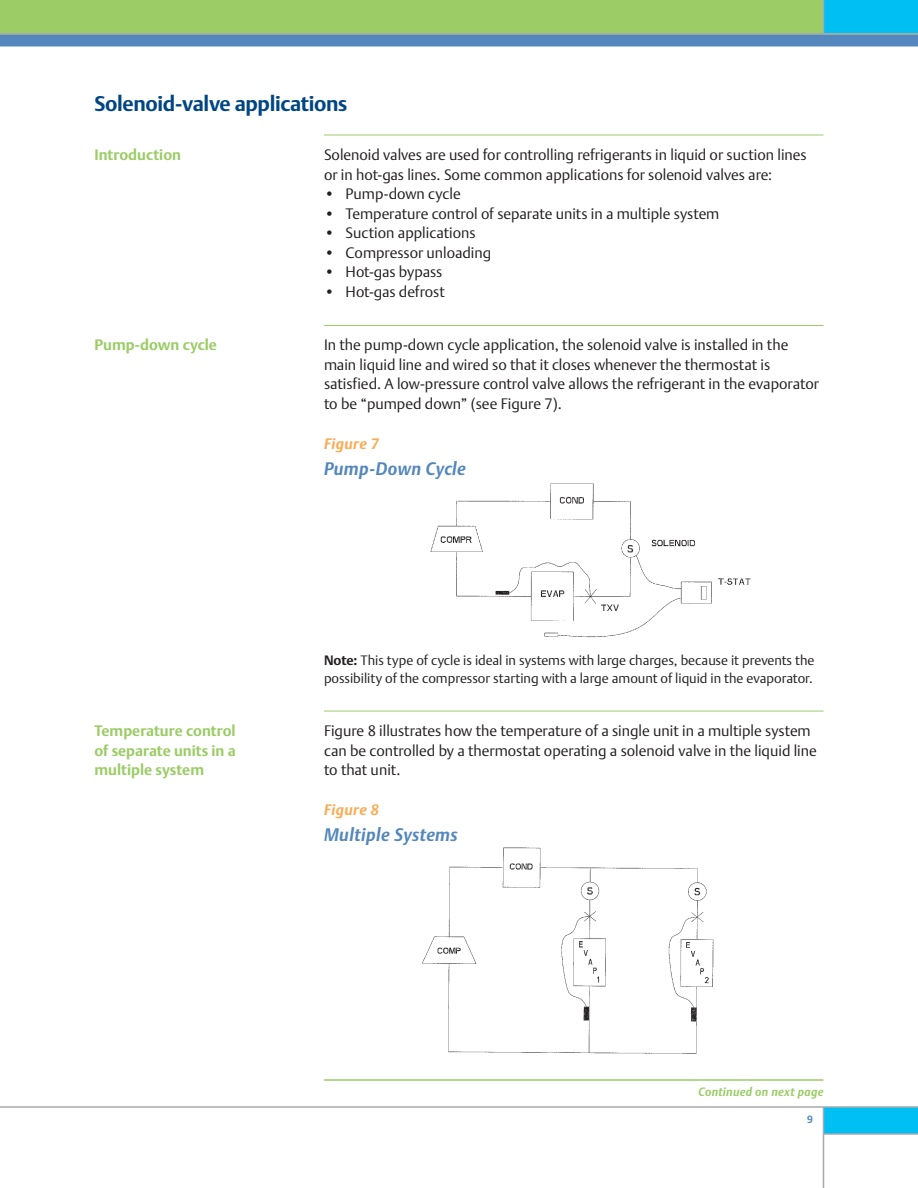
<style>
.page{position:relative;width:918px;height:1188px;background:#fff}
.page>*{position:absolute;margin:0;border:0;box-sizing:border-box;transform-origin:0 0}
.t1{font:700 21px "DTL Argo T";letter-spacing:-.015em;color:#004684}
.t2{font:italic 700 18px "DTL Argo T";letter-spacing:.025em;color:#5387bd;scale:.96 1}
.t3{font:15px/19.5px "DTL Argo T Light";color:#231f20}
.t4{font:700 15px/19.5px "DTL Argo T";color:#9bcc66;text-align:justify}
.t5{font:italic 700 15px "DTL Argo T";letter-spacing:.025em;color:#faab53}
.t6{font:13.5px/18px "DTL Argo T Light";color:#231f20}
.t7{font:italic 700 12px "DTL Argo T";letter-spacing:.025em;color:#9bcc66;scale:.96 1}
.t8{font:700 10.5px "DTL Argo T";color:#5387bd;scale:.96 1}
.s1{font-family:"DTL Argo T";font-weight:700}
</style>
<div class="page">
<div style="left:0;top:0;width:918px;height:40px;background:#9bcc66"></div>
<div style="left:824px;top:0;width:94px;height:34px;background:#00bff3"></div>
<div style="left:824px;top:1107px;width:94px;height:27px;background:#00bff3"></div>
<hr style="left:0;top:1106px;width:918px;height:2px;background:#a7a9ac">
<hr style="left:823px;top:1107px;width:1px;height:81px;background:#a7a9ac">
<hr style="left:824px;top:1133px;width:94px;height:2px;background:#a7a9ac">
<div style="left:0;top:34px;width:918px;height:12px;background:#5387bd"></div>
<hr style="left:0;top:33px;width:918px;height:1px;background:#a7a9ac">
<hr style="left:823px;top:0;width:1px;height:34px;background:#a7a9ac">
<hr style="left:324px;top:135px;width:500px;height:1px;background:#9bcc66">
<hr style="left:324px;top:1079px;width:500px;height:2px;background:#9bcc66">
<hr style="left:324px;top:325px;width:500px;height:1px;background:#9bcc66">
<hr style="left:324px;top:711px;width:500px;height:1px;background:#9bcc66">
<img style="left:430px;top:483px;width:321px;height:155px">
<img style="left:422px;top:847px;width:292px;height:207px">
<h1 class="t1" style="left:95px;top:95px;width:254px">Solenoid-valve applications</h1>
<p class="t4" style="left:95px;top:147px;width:88px">Introduction</p>
<p class="t4" style="left:95px;top:337px;width:124px">Pump-down cycle</p>
<p class="t4" style="left:95px;top:723px;width:143px">Temperature control of separate units in a multiple system</p>
<p class="t3" style="left:324px;top:146px;width:484px">Solenoid valves are used for controlling refrigerants in liquid or suction lines or in hot-gas lines. Some common applications for solenoid valves are:</p>
<p class="t3" style="left:324px;top:185px;width:138px">• Pump-down cycle</p>
<p class="t3" style="left:324px;top:204px;width:397px">• Temperature control of separate units in a multiple system</p>
<p class="t3" style="left:324px;top:224px;width:153px">• Suction applications</p>
<p class="t3" style="left:324px;top:243px;width:169px">• Compressor unloading</p>
<p class="t3" style="left:324px;top:263px;width:120px">• Hot-gas bypass</p>
<p class="t3" style="left:324px;top:282px;width:122px">• Hot-gas defrost</p>
<p class="t3" style="left:324px;top:336px;width:497px">In the pump-down cycle application, the solenoid valve is installed in the main liquid line and wired so that it closes whenever the thermostat is satisfied. A low-pressure control valve allows the refrigerant in the evaporator to be “pumped down” (see Figure 7).</p>
<p class="t5" style="left:324px;top:438px;width:56px">Figure 7</p>
<p class="t2" style="left:324px;top:462px;width:149px">Pump-Down Cycle</p>
<p class="t6" style="left:324px;top:652px;width:492px"><span class="s1">Note:</span> This type of cycle is ideal in systems with large charges, because it prevents the possibility of the compressor starting with a large amount of liquid in the evaporator.</p>
<p class="t3" style="left:324px;top:722px;width:494px">Figure 8 illustrates how the temperature of a single unit in a multiple system can be controlled by a thermostat operating a solenoid valve in the liquid line to that unit.</p>
<p class="t5" style="left:324px;top:804px;width:56px">Figure 8</p>
<p class="t2" style="left:324px;top:828px;width:141px">Multiple Systems</p>
<p class="t7" style="left:699px;top:1087px;width:132px">Continued on next page</p>
<p class="t8" style="left:807px;top:1116px;width:7px">9</p>
</div>
